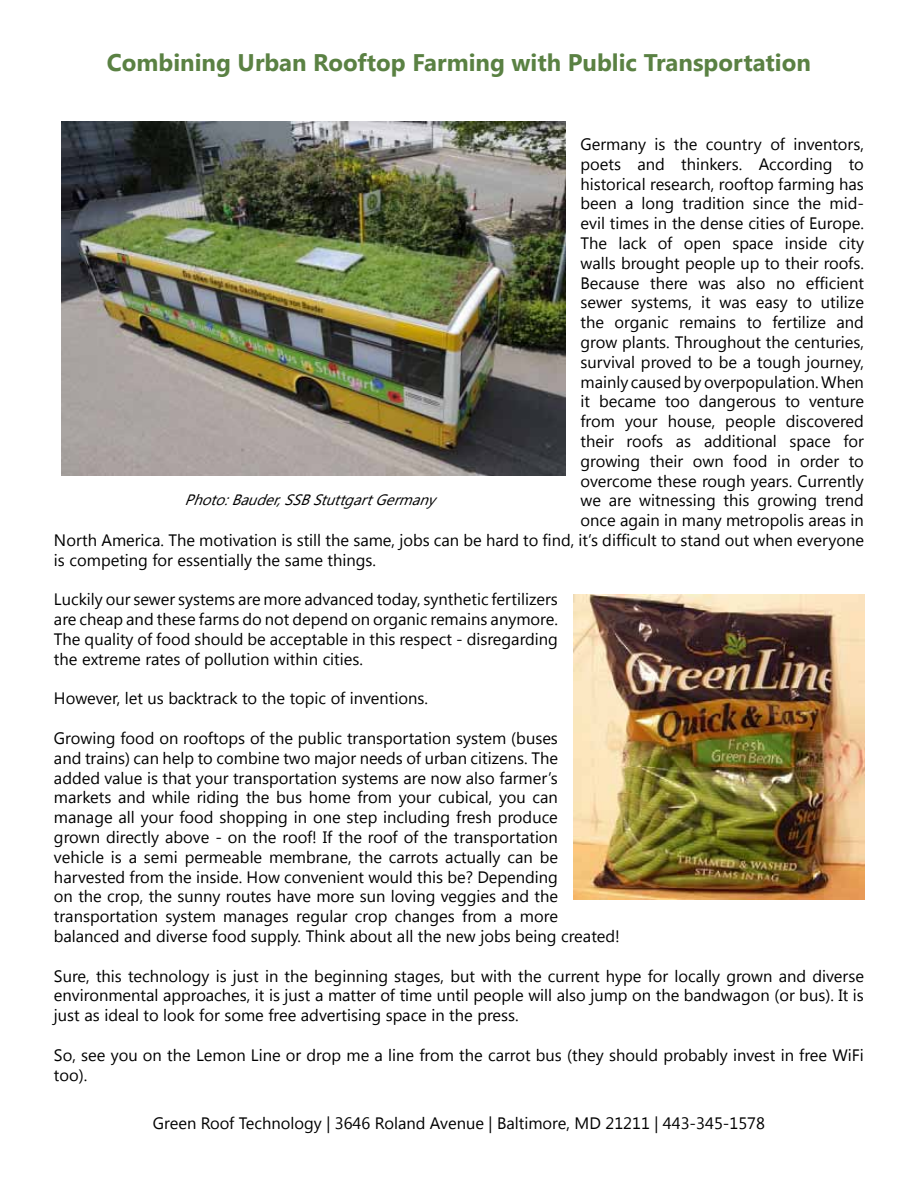
<style>
.page{position:relative;width:918px;height:1188px;background:#fff}
.page>*{position:absolute;margin:0;border:0;box-sizing:border-box;transform-origin:0 0}
.t1{font:700 24px "Segoe UI";color:#5a8143}
.t2{font:16.5px/19.8px "Segoe UI";color:#000;text-align:justify}
.t3{font:italic 15px "Segoe UI";color:#000}
</style>
<div class="page">
<img style="left:573px;top:594px;width:291px;height:305px">
<img style="left:62px;top:122px;width:504px;height:354px">
<h1 class="t1" style="left:107px;top:46px;width:705px">Combining Urban Rooftop Farming with Public Transportation</h1>
<p class="t2" style="left:580px;top:134px;width:285px">Germany is the country of inventors,</p>
<p class="t2" style="left:580px;top:153px;width:285px">poets and thinkers. According to</p>
<p class="t2" style="left:580px;top:173px;width:285px">historical research, rooftop farming has</p>
<p class="t2" style="left:580px;top:193px;width:285px">been a long tradition since the mid-</p>
<p class="t2" style="left:580px;top:213px;width:285px">evil times in the dense cities of Europe.</p>
<p class="t2" style="left:580px;top:233px;width:285px">The lack of open space inside city</p>
<p class="t2" style="left:580px;top:252px;width:285px">walls brought people up to their roofs.</p>
<p class="t2" style="left:580px;top:272px;width:285px">Because there was also no efficient</p>
<p class="t2" style="left:580px;top:292px;width:285px">sewer systems, it was easy to utilize</p>
<p class="t2" style="left:580px;top:312px;width:285px">the organic remains to fertilize and</p>
<p class="t2" style="left:580px;top:332px;width:285px">grow plants. Throughout the centuries,</p>
<p class="t2" style="left:580px;top:351px;width:285px">survival proved to be a tough journey,</p>
<p class="t2" style="left:580px;top:371px;width:285px">mainly caused by overpopulation. When</p>
<p class="t2" style="left:580px;top:391px;width:285px">it became too dangerous to venture</p>
<p class="t2" style="left:580px;top:411px;width:285px">from your house, people discovered</p>
<p class="t2" style="left:580px;top:431px;width:285px">their roofs as additional space for</p>
<p class="t2" style="left:580px;top:450px;width:285px">growing their own food in order to</p>
<p class="t2" style="left:580px;top:470px;width:285px">overcome these rough years. Currently</p>
<p class="t2" style="left:580px;top:490px;width:285px">we are witnessing this growing trend</p>
<p class="t2" style="left:580px;top:510px;width:285px">once again in many metropolis areas in</p>
<p class="t2" style="left:54px;top:530px;width:812px">North America. The motivation is still the same, jobs can be hard to find, it’s difficult to stand out when everyone</p>
<p class="t2" style="left:54px;top:549px;width:324px">is competing for essentially the same things.</p>
<p class="t2" style="left:54px;top:589px;width:505px">Luckily our sewer systems are more advanced today, synthetic fertilizers are cheap and these farms do not depend on organic remains anymore.<br>The quality of food should be acceptable in this respect - disregarding the extreme rates of pollution within cities.</p>
<p class="t2" style="left:54px;top:688px;width:376px">However, let us backtrack to the topic of inventions.</p>
<p class="t2" style="left:54px;top:728px;width:567px;text-align:left">Growing food on rooftops of the public transportation system (buses<br>and trains) can help to combine two major needs of urban citizens. The<br>added value is that your transportation systems are now also farmer’s<br>markets and while riding the bus home from your cubical, you can manage all your food shopping in one step including fresh produce<br>grown directly above - on the roof! If the roof of the transportation<br>vehicle is a semi permeable membrane, the carrots actually can be harvested from the inside. How convenient would this be? Depending<br>on the crop, the sunny routes have more sun loving veggies and the transportation system manages regular crop changes from a more balanced and diverse food supply. Think about all the new jobs being created!</p>
<p class="t2" style="left:54px;top:965px;width:812px">Sure, this technology is just in the beginning stages, but with the current hype for locally grown and diverse environmental approaches, it is just a matter of time until people will also jump on the bandwagon (or bus). It is just as ideal to look for some free advertising space in the press.</p>
<p class="t2" style="left:54px;top:1044px;width:811px">So, see you on the Lemon Line or drop me a line from the carrot bus (they should probably invest in free WiFi too).</p>
<p class="t3" style="left:185px;top:489px;width:259px">Photo:Bauder,SSBStuttgartGermany</p>
<p class="t2" style="left:153px;top:1112px;width:614px">Green Roof Technology | 3646 Roland Avenue | Baltimore, MD 21211 | 443-345-1578</p>
</div>
